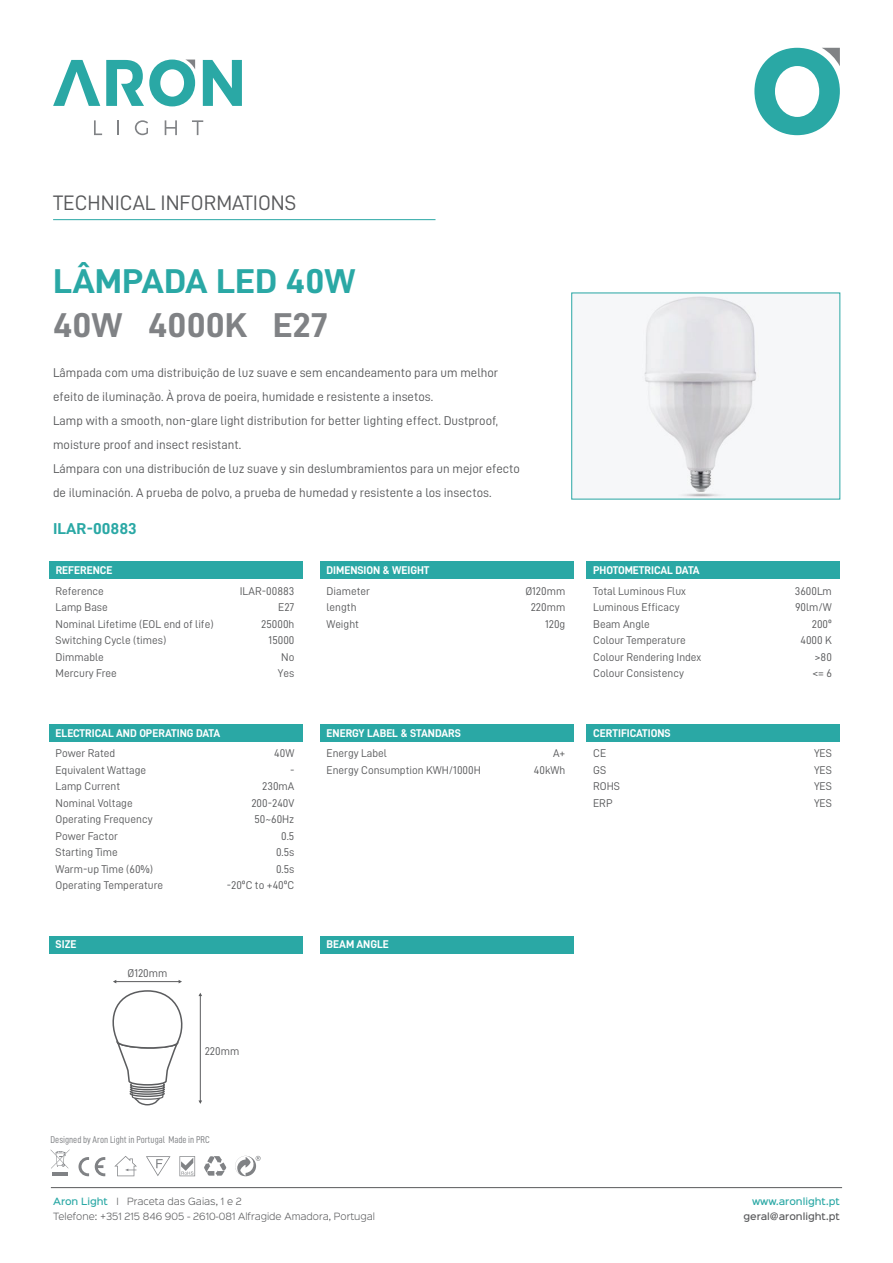
<style>
.page{position:relative;width:893px;height:1263px;background:#fff}
.page>*{position:absolute;margin:0;border:0;box-sizing:border-box;transform-origin:0 0}
.t1{font:34.5px "D DIN Bold";color:#2aa8a5;scale:1.08 1}
.t2{font:34.5px "D DIN Bold";color:#808285;scale:1.08 1}
.t3{font:21px "D DIN";color:#58595b}
.t4{font:15.75px "D DIN Bold";color:#2aa8a5;scale:1.08 1}
.t5{font:12.75px/24px "D DIN";color:#58595b}
.t6{font:11.25px/16.5px "D DIN";color:#58595b}
.t7{font:11.25px "D DIN Bold";color:#fff}
.t8{font:9.9px "D DIN Condensed";color:#808285}
.t9{font:300 9px/15px "Sinkin Sans 300";color:#58595b}
.t10{font:500 9px "Sinkin Sans 500";color:#58595b}
.t11{font:500 9px "Sinkin Sans 500";color:#2aa8a5}
.s1{font-family:"Sinkin Sans 500";font-weight:500;color:#2aa8a5}
</style>
<div class="page">
<svg style="left:203px;top:60px;width:39px;height:46px"></svg>
<svg style="left:53px;top:60px;width:47px;height:46px"></svg>
<svg style="left:106px;top:60px;width:89px;height:46px"></svg>
<svg style="left:94px;top:120px;width:8px;height:15px"></svg>
<svg style="left:117px;top:120px;width:2px;height:15px"></svg>
<svg style="left:135px;top:120px;width:13px;height:15px"></svg>
<svg style="left:165px;top:120px;width:12px;height:15px"></svg>
<svg style="left:192px;top:120px;width:11px;height:15px"></svg>
<svg style="left:754px;top:48px;width:86px;height:87px"></svg>
<hr style="left:51px;top:1187px;width:791px;height:1px;background:#58595b">
<img style="left:642px;top:296px;width:117px;height:201px">
<div style="left:49px;top:562px;width:253px;height:17px;background:#2aa8a5"></div>
<hr style="left:53px;top:219px;width:382px;height:1px;background:#2aa8a5">
<div style="left:320px;top:562px;width:253px;height:17px;background:#2aa8a5"></div>
<div style="left:586px;top:562px;width:254px;height:17px;background:#2aa8a5"></div>
<div style="left:49px;top:936px;width:253px;height:17px;background:#2aa8a5"></div>
<div style="left:320px;top:936px;width:253px;height:17px;background:#2aa8a5"></div>
<div style="left:49px;top:724px;width:253px;height:17px;background:#2aa8a5"></div>
<div style="left:320px;top:724px;width:253px;height:17px;background:#2aa8a5"></div>
<div style="left:586px;top:724px;width:254px;height:17px;background:#2aa8a5"></div>
<svg style="left:179px;top:1156px;width:16px;height:20px"></svg>
<svg style="left:146px;top:1156px;width:25px;height:20px"></svg>
<svg style="left:204px;top:1156px;width:22px;height:20px"></svg>
<svg style="left:114px;top:1156px;width:23px;height:20px"></svg>
<svg style="left:78px;top:1157px;width:11px;height:19px"></svg>
<svg style="left:95px;top:1157px;width:10px;height:19px"></svg>
<hr style="left:52px;top:1172px;width:16px;height:4px;background:#808285">
<svg style="left:51px;top:1149px;width:19px;height:19px"></svg>
<svg style="left:235px;top:1156px;width:26px;height:20px"></svg>
<svg style="left:112px;top:990px;width:71px;height:116px"></svg>
<hr style="left:115px;top:981px;width:65px;height:1px;background:#5b5c5e">
<hr style="left:200px;top:994px;width:1px;height:108px;background:#5b5c5e">
<h2 class="t3" style="left:53px;top:191px;width:245px">TECHNICAL INFORMATIONS</h2>
<h1 class="t1" style="left:53px;top:262px;width:281px">LÂMPADA LED 40W</h1>
<h1 class="t2" style="left:53px;top:306px;width:256px">40W 4000K E27</h1>
<p class="t5" style="left:53px;top:360px;width:468px">Lâmpada com uma distribuição de luz suave e sem encandeamento para um melhor efeito de iluminação. À prova de poeira, humidade e resistente a insetos.<br>Lamp with a smooth, non-glare light distribution for better lighting effect. Dustproof, moisture proof and insect resistant.<br>Lámpara con una distribución de luz suave y sin deslumbramientos para un mejor efecto de iluminación. A prueba de polvo, a prueba de humedad y resistente a los insectos.</p>
<h3 class="t4" style="left:53px;top:520px;width:79px">ILAR-00883</h3>
<p class="t7" style="left:56px;top:564px;width:58px">REFERENCE</p>
<p class="t7" style="left:327px;top:564px;width:104px">DIMENSION &amp; WEIGHT</p>
<p class="t7" style="left:593px;top:564px;width:108px">PHOTOMETRICAL DATA</p>
<p class="t6" style="left:56px;top:582px;width:159px">Reference<br>Lamp Base<br>Nominal Lifetime (EOL end of life)<br>Switching Cycle (times)<br>Dimmable<br>Mercury Free</p>
<p class="t6" style="left:240px;top:583px;width:56px;text-align:right">ILAR-00883<br>E27<br>25000h<br>15000<br>No<br>Yes</p>
<p class="t6" style="left:327px;top:582px;width:45px">Diameter length<br>Weight</p>
<p class="t6" style="left:525px;top:583px;width:41px;text-align:right">Ø120mm<br>220mm<br>120g</p>
<p class="t6" style="left:593px;top:582px;width:110px">Total Luminous Flux<br>Luminous Efficacy<br>Beam Angle<br>Colour Temperature<br>Colour Rendering Index<br>Colour Consistency</p>
<p class="t6" style="left:795px;top:583px;width:39px;text-align:right">3600Lm<br>90lm/W<br>200º<br>4000 K &gt;80<br>&lt;= 6</p>
<p class="t7" style="left:56px;top:726px;width:166px">ELECTRICAL AND OPERATING DATA</p>
<p class="t7" style="left:327px;top:726px;width:136px">ENERGY LABEL &amp; STANDARS</p>
<p class="t7" style="left:593px;top:726px;width:79px">CERTIFICATIONS</p>
<p class="t6" style="left:56px;top:745px;width:109px">Power Rated<br>Equivalent Wattage<br>Lamp Current<br>Nominal Voltage<br>Operating Frequency<br>Power Factor<br>Starting Time<br>Warm-up Time (60%)<br>Operating Temperature</p>
<p class="t6" style="left:227px;top:745px;width:69px;text-align:right">40W<br>-<br>230mA<br>200-240V<br>50~60Hz<br>0.5<br>0.5s<br>0.5s<br>-20ºC to +40ºC</p>
<p class="t6" style="left:327px;top:745px;width:156px">Energy Label<br>Energy Consumption KWH/1000H</p>
<p class="t6" style="left:534px;top:745px;width:33px;text-align:right">A+<br>40kWh</p>
<p class="t6" style="left:593px;top:745px;width:28px">CE<br>GS<br>ROHS<br>ERP</p>
<p class="t6" style="left:814px;top:745px;width:19px;text-align:justify">YES YES YES YES</p>
<p class="t7" style="left:56px;top:938px;width:22px">SIZE</p>
<p class="t7" style="left:327px;top:938px;width:64px">BEAM ANGLE</p>
<p class="t6" style="left:127px;top:965px;width:41px">Ø120mm</p>
<p class="t6" style="left:205px;top:1043px;width:36px">220mm</p>
<p class="t8" style="left:51px;top:1134px;width:161px">Designed by Aron Light in Portugal Made in PRC</p>
<p class="t9" style="left:53px;top:1193px;width:323px"><span class="s1">Aron Light</span> I Praceta das Gaias, 1 e 2<br>Telefone: +351 215 846 905 - 2610-081 Alfragide Amadora, Portugal</p>
<p class="t11" style="left:752px;top:1194px;width:89px">www.aronlight.pt</p>
<p class="t10" style="left:743px;top:1209px;width:98px">geral@aronlight.pt</p>
</div>
